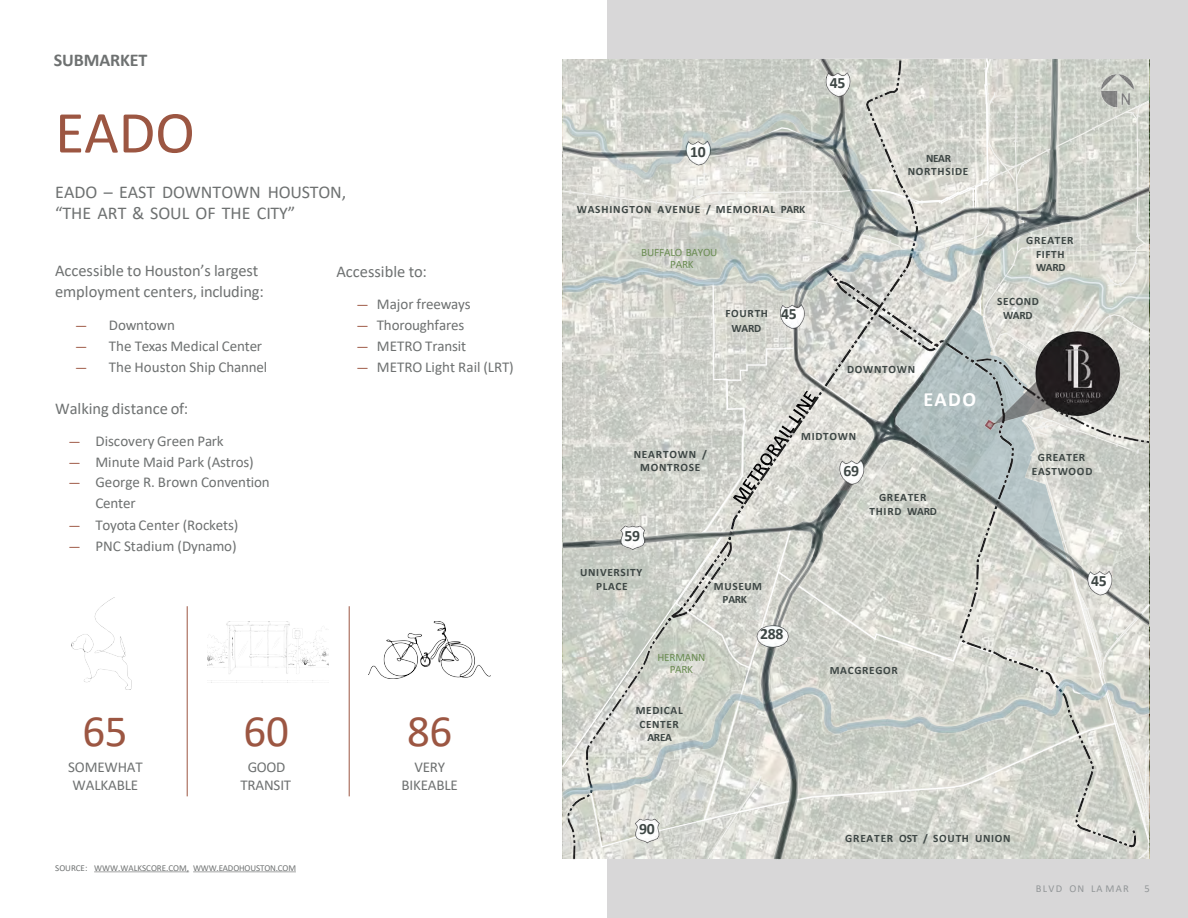
<style>
.page{position:relative;width:1188px;height:918px;background:#fff}
.page>*{position:absolute;margin:0;border:0;box-sizing:border-box;transform-origin:0 0}
.t1{font:60px "Calibri";color:#9c5642}
.t2{font:45px "Calibri";color:#9c5642}
.t3{font:700 20.25px "Calibri";color:#fff}
.t4{font:18px/21px "Calibri";color:#6e7171}
.t5{font:700 18px "Calibri";letter-spacing:-.01em;color:#6e7171}
.t6{font:16.5px/21px "Calibri";color:#6e7171}
.t7{font:700 15.75px "Calibri";letter-spacing:-.02em;color:#3d4644}
.t8{font:15px/18px "Calibri";letter-spacing:-.01em;color:#6e7171}
.t9{font:700 11.25px/13.5px "Calibri";letter-spacing:.06em;color:#3d4644;text-align:center}
.t10{font:11.25px/12px "Calibri";letter-spacing:-.02em;color:#6b8d53;text-align:center}
.t11{font:10.5px "Calibri";letter-spacing:.12em;color:#929698}
.t12{font:9px "Calibri";letter-spacing:-.005em;color:#6e7171}
.s1{font-size:13.5px;color:#9c5642}
.s2{font-size:15.75px}
</style>
<div class="page">
<div style="left:608px;top:0;width:580px;height:918px;background:#d8d7d8"></div>
<img style="left:562px;top:58px;width:588px;height:802px">
<hr style="left:187px;top:606px;width:1px;height:190px;background:#9c5642">
<hr style="left:349px;top:606px;width:1px;height:190px;background:#9c5642">
<img style="left:207px;top:621px;width:121px;height:62px">
<img style="left:368px;top:622px;width:122px;height:56px">
<img style="left:71px;top:598px;width:61px;height:92px">
<svg style="left:94px;top:872px;width:202px;height:1px"></svg>
<p class="t5" style="left:54px;top:48px;width:95px">SUBMARKET</p>
<h2 class="t1" style="left:55px;top:91px;width:141px">EADO</h2>
<h2 class="t4" style="left:55px;top:181px;width:293px">EADO – EAST DOWNTOWN HOUSTON, “THE ART &amp; SOUL OF THE CITY”</h2>
<p class="t6" style="left:55px;top:260px;width:210px">Accessible to Houston’s largest employment centers, including:</p>
<p class="t8" style="left:75px;top:316px;width:101px"><span class="s1">—</span> Downtown</p>
<p class="t8" style="left:75px;top:337px;width:189px"><span class="s1">—</span> The Texas Medical Center</p>
<p class="t8" style="left:75px;top:358px;width:194px"><span class="s1">—</span> The Houston Ship Channel</p>
<p class="t6" style="left:55px;top:398px;width:135px">Walking distance of:</p>
<p class="t8" style="left:68px;top:431px;width:157px"><span class="s1">—</span> Discovery Green Park</p>
<p class="t8" style="left:68px;top:452px;width:187px"><span class="s1">—</span> Minute Maid Park (Astros)</p>
<p class="t8" style="left:95px;top:471px;width:176px;line-height:21px;text-indent:-27px"><span class="s1">—</span> George R. Brown Convention<br>Center</p>
<p class="t8" style="left:68px;top:516px;width:171px"><span class="s1">—</span> Toyota Center (Rockets)</p>
<p class="t8" style="left:68px;top:537px;width:170px"><span class="s1">—</span> PNC Stadium (Dynamo)</p>
<p class="t6" style="left:336px;top:261px;width:92px">Accessible to:</p>
<p class="t8" style="left:357px;top:295px;width:116px"><span class="s1">—</span> Major freeways</p>
<p class="t8" style="left:357px;top:316px;width:109px"><span class="s1">—</span> Thoroughfares</p>
<p class="t8" style="left:357px;top:337px;width:111px"><span class="s1">—</span> METRO Transit</p>
<p class="t8" style="left:357px;top:358px;width:159px"><span class="s1">—</span> METRO Light Rail (LRT)</p>
<p class="t2" style="left:83px;top:700px;width:47px">65</p>
<p class="t8" style="left:68px;top:758px;width:76px">SOMEWHAT<br>WALKABLE</p>
<p class="t2" style="left:244px;top:700px;width:47px">60</p>
<p class="t8" style="left:240px;top:758px;width:52px;text-align:center">GOOD<br>TRANSIT</p>
<p class="t12" style="left:55px;top:861px;width:242px">SOURCE: WWW.WALKSCORE.COM, WWW.EADOHOUSTON.COM</p>
<p class="t2" style="left:407px;top:700px;width:47px">86</p>
<p class="t8" style="left:414px;top:758px;width:32px">VERY</p>
<p class="t8" style="left:401px;top:776px;width:58px">BIKEABLE</p>
<p class="t7" style="left:830px;top:72px;width:17px">45</p>
<p class="t7" style="left:690px;top:140px;width:17px">10</p>
<p class="t9" style="left:577px;top:203px;width:230px">WASHINGTON AVENUE / MEMORIAL PARK</p>
<p class="t10" style="left:641px;top:246px;width:78px">BUFFALO BAYOU<br>PARK</p>
<p class="t9" style="left:725px;top:307px;width:73px">FOURTH <span class="s2">45</span></p>
<p class="t9" style="left:732px;top:321px;width:31px">WARD</p>
<p class="t9" style="left:926px;top:151px;width:27px">NEAR</p>
<p class="t9" style="left:908px;top:164px;width:62px">NORTHSIDE</p>
<p class="t9" style="left:847px;top:362px;width:70px">DOWNTOWN</p>
<p class="t3" style="left:923px;top:385px;width:54px">EADO</p>
<p class="t9" style="left:801px;top:429px;width:57px">MIDTOWN</p>
<p class="t9" style="left:1026px;top:234px;width:49px">GREATER<br>FIFTH<br>WARD</p>
<p class="t9" style="left:997px;top:295px;width:44px">SECOND<br>WARD</p>
<p class="t9" style="left:634px;top:447px;width:75px">NEARTOWN /<br>MONTROSE</p>
<p class="t9" style="left:1032px;top:450px;width:62px">GREATER<br>EASTWOOD</p>
<p class="t9" style="left:879px;top:491px;width:49px">GREATER</p>
<p class="t9" style="left:870px;top:504px;width:69px">THIRD WARD</p>
<p class="t7" style="left:843px;top:459px;width:17px">69</p>
<p class="t7" style="left:625px;top:525px;width:17px">59</p>
<p class="t9" style="left:580px;top:566px;width:64px">UNIVERSITY<br>PLACE</p>
<p class="t9" style="left:714px;top:579px;width:50px">MUSEUM<br>PARK</p>
<p class="t10" style="left:657px;top:651px;width:50px">HERMANN<br>PARK</p>
<p class="t7" style="left:760px;top:623px;width:25px">288</p>
<p class="t9" style="left:636px;top:704px;width:49px">MEDICAL<br>CENTER<br>AREA</p>
<p class="t7" style="left:639px;top:818px;width:17px">90</p>
<p class="t9" style="left:830px;top:664px;width:70px">MACGREGOR</p>
<p class="t7" style="left:1091px;top:570px;width:17px">45</p>
<p class="t9" style="left:845px;top:831px;width:167px">GREATER OST / SOUTH UNION</p>
<p class="t11" style="left:1036px;top:881px;width:94px">BLVD ON LA MAR</p>
<p class="t11" style="left:1144px;top:881px;width:7px">5</p>
</div>
